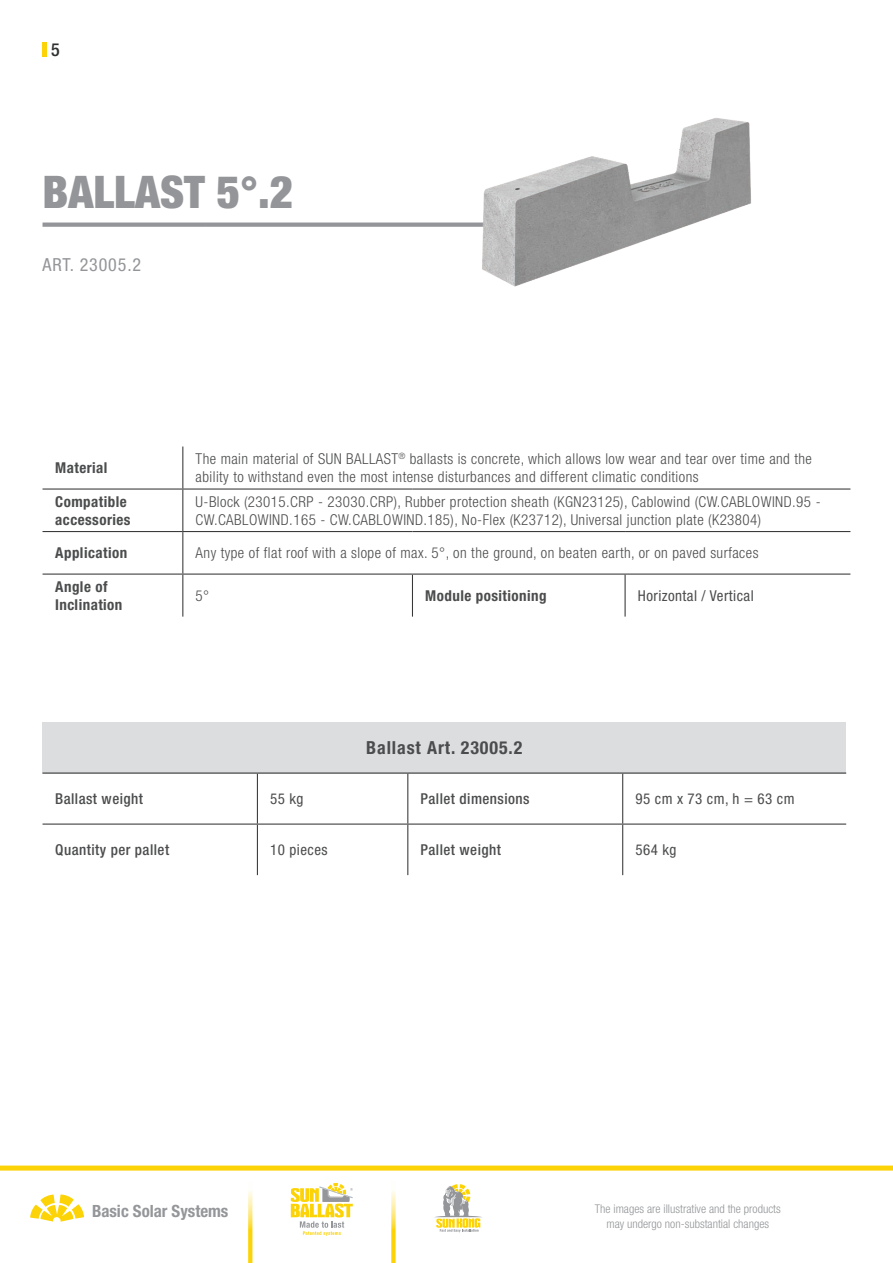
<style>
.page{position:relative;width:893px;height:1263px;background:#fff}
.page>*{position:absolute;margin:0;border:0;box-sizing:border-box;transform-origin:0 0}
.t1{font:900 condensed 45px "Helvetica Neue LT Pro";color:#939598}
.t2{font:700 condensed 18px "Helvetica Neue LT Pro";letter-spacing:.05em;color:#4b4c4d}
.t3{font:condensed 18px "Helvetica Neue LT Pro";letter-spacing:.05em;color:#939598}
.t4{font:500 condensed 18px "Helvetica Neue LT Pro";color:#2e2f2f}
.t5{font:700 condensed 16.95px "Helvetica Neue LT Pro";color:#949699}
.t6{font:300 condensed 15px/18px "Helvetica Neue LT Pro";letter-spacing:.03em;color:#4b4c4d}
.t7{font:700 condensed 15px/18px "Helvetica Neue LT Pro";letter-spacing:.03em;color:#4b4c4d}
.t8{font:500 condensed 15px "Helvetica Neue LT Pro";letter-spacing:.03em;color:#4b4c4d}
.t9{font:condensed 15px "Helvetica Neue LT Pro";letter-spacing:.03em;color:#4b4c4d}
.t10{font:300 condensed 12px/15px "Helvetica Neue LT Pro";color:#939598;text-align:center}
</style>
<div class="page">
<div style="left:0;top:1165px;width:893px;height:5px;background:#fcd306"></div>
<svg style="left:30px;top:1194px;width:54px;height:28px"></svg>
<svg style="left:248px;top:1191px;width:4px;height:72px"></svg>
<svg style="left:391px;top:1191px;width:5px;height:72px"></svg>
<svg style="left:434px;top:1184px;width:48px;height:48px"></svg>
<svg style="left:291px;top:1183px;width:62px;height:53px"></svg>
<hr style="left:43px;top:43px;width:4px;height:14px;background:#fcd308">
<div style="left:43px;top:222px;width:162px;height:5px;background:#939598"></div>
<div style="left:205px;top:222px;width:324px;height:5px;background:#939598"></div>
<div style="left:43px;top:722px;width:803px;height:51px;background:#dcdddf"></div>
<hr style="left:622px;top:772px;width:224px;height:1px;background:#363736">
<hr style="left:622px;top:773px;width:1px;height:50px;background:#363736">
<hr style="left:622px;top:823px;width:224px;height:2px;background:#363736">
<hr style="left:622px;top:825px;width:1px;height:50px;background:#363736">
<hr style="left:43px;top:772px;width:214px;height:1px;background:#363736">
<hr style="left:257px;top:772px;width:151px;height:1px;background:#363736">
<hr style="left:257px;top:773px;width:1px;height:50px;background:#363736">
<hr style="left:408px;top:772px;width:214px;height:1px;background:#363736">
<hr style="left:407px;top:773px;width:1px;height:50px;background:#363736">
<hr style="left:43px;top:823px;width:214px;height:2px;background:#363736">
<hr style="left:257px;top:823px;width:151px;height:2px;background:#363736">
<hr style="left:257px;top:825px;width:1px;height:50px;background:#363736">
<hr style="left:408px;top:823px;width:214px;height:2px;background:#363736">
<hr style="left:407px;top:825px;width:1px;height:50px;background:#363736">
<img style="left:401px;top:118px;width:350px;height:169px">
<hr style="left:182px;top:446px;width:1px;height:42px;background:#363736">
<hr style="left:43px;top:488px;width:140px;height:2px;background:#363736">
<hr style="left:183px;top:488px;width:229px;height:2px;background:#363736">
<hr style="left:182px;top:490px;width:1px;height:41px;background:#363736">
<hr style="left:412px;top:488px;width:213px;height:2px;background:#363736">
<hr style="left:625px;top:488px;width:225px;height:2px;background:#363736">
<hr style="left:43px;top:531px;width:140px;height:1px;background:#363736">
<hr style="left:183px;top:531px;width:229px;height:1px;background:#363736">
<hr style="left:182px;top:532px;width:1px;height:41px;background:#363736">
<hr style="left:412px;top:531px;width:213px;height:1px;background:#363736">
<hr style="left:625px;top:531px;width:225px;height:1px;background:#363736">
<hr style="left:43px;top:573px;width:140px;height:2px;background:#363736">
<hr style="left:183px;top:573px;width:229px;height:2px;background:#363736">
<hr style="left:182px;top:575px;width:1px;height:42px;background:#363736">
<hr style="left:412px;top:573px;width:213px;height:2px;background:#363736">
<hr style="left:412px;top:575px;width:1px;height:42px;background:#363736">
<hr style="left:625px;top:573px;width:225px;height:2px;background:#363736">
<hr style="left:625px;top:575px;width:1px;height:42px;background:#363736">
<p class="t4" style="left:51px;top:39px;width:10px">5</p>
<h1 class="t1" style="left:43px;top:164px;width:252px">BALLAST 5°.2</h1>
<p class="t3" style="left:43px;top:254px;width:100px">ART. 23005.2</p>
<p class="t7" style="left:55px;top:459px;width:54px">Material</p>
<p class="t6" style="left:196px;top:450px;width:618px">The main material of SUN BALLAST<sup>®</sup> ballasts is concrete, which allows low wear and tear over time and the ability to withstand even the most intense disturbances and different climatic conditions</p>
<p class="t7" style="left:55px;top:492px;width:77px">Compatible accessories</p>
<p class="t6" style="left:196px;top:492px;width:627px">U-Block (23015.CRP - 23030.CRP), Rubber protection sheath (KGN23125), Cablowind (CW.CABLOWIND.95 -<br>CW.CABLOWIND.165 - CW.CABLOWIND.185), No-Flex (K23712), Universal junction plate (K23804)</p>
<p class="t7" style="left:55px;top:544px;width:73px">Application</p>
<p class="t6" style="left:196px;top:544px;width:564px">Any type of flat roof with a slope of max. 5°, on the ground, on beaten earth, or on paved surfaces</p>
<p class="t7" style="left:55px;top:577px;width:69px">Angle of<br>Inclination</p>
<p class="t6" style="left:196px;top:586px;width:15px">5°</p>
<p class="t7" style="left:425px;top:586px;width:123px">Module positioning</p>
<p class="t9" style="left:638px;top:587px;width:117px">Horizontal / Vertical</p>
<p class="t2" style="left:366px;top:737px;width:158px">Ballast Art. 23005.2</p>
<p class="t8" style="left:55px;top:790px;width:89px">Ballast weight</p>
<p class="t9" style="left:270px;top:790px;width:35px">55 kg</p>
<p class="t8" style="left:421px;top:790px;width:111px">Pallet dimensions</p>
<p class="t9" style="left:635px;top:790px;width:161px">95 cm x 73 cm, h = 63 cm</p>
<p class="t8" style="left:55px;top:841px;width:115px">Quantity per pallet</p>
<p class="t9" style="left:270px;top:841px;width:59px">10 pieces</p>
<p class="t8" style="left:421px;top:841px;width:82px">Pallet weight</p>
<p class="t9" style="left:635px;top:841px;width:43px">564 kg</p>
<p class="t5" style="left:92px;top:1201px;width:138px">Basic Solar Systems</p>
<p class="t10" style="left:595px;top:1201px;width:187px">The images are illustrative and the products may undergo non-substantial changes</p>
</div>
